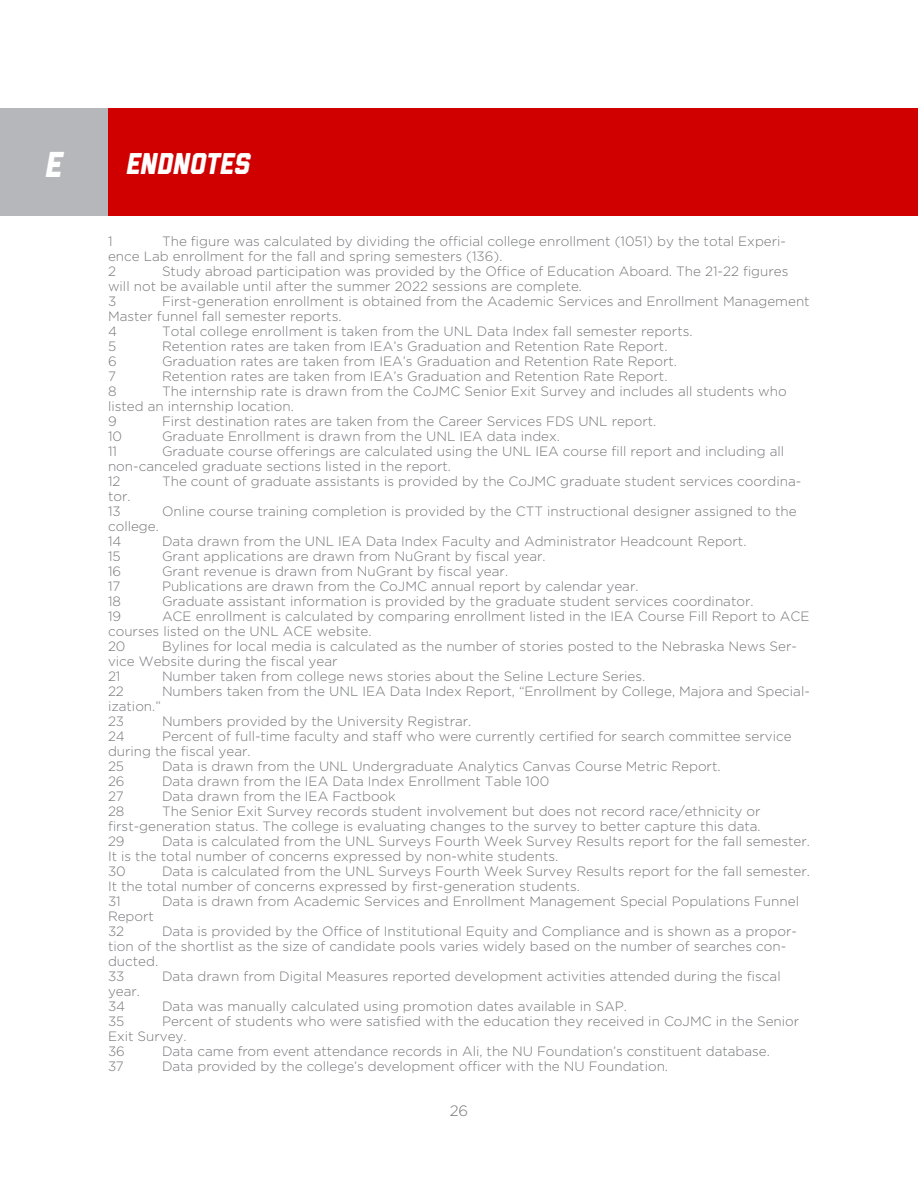
<style>
.page{position:relative;width:918px;height:1188px;background:#fff}
.page>*{position:absolute;margin:0;border:0;box-sizing:border-box;transform-origin:0 0}
.Heading_-_White{font:italic 800 36px "Liberator";color:#fff}
.Heading_-_White_Head{font:italic 800 30px "Liberator";color:#fff}
.t1{font:300 15px "Gotham";color:#757679}
.Text{font:300 13.5px/15px "Gotham";color:#757679}
</style>
<div class="page">
<div style="left:0;top:108px;width:108px;height:108px;background:#b6b7bb"></div>
<div style="left:108px;top:108px;width:810px;height:108px;background:#d00000"></div>
<p class="Heading_-_White" style="left:46px;top:145px;width:18px">E</p>
<p class="Heading_-_White_Head" style="left:126px;top:147px;width:126px">ENDNOTES</p>
<p class="Heading_-_White_Head" style="left:145px;top:147px;width:126px">ENDNOTES</p>
<p class="Text" style="left:108px;top:234px;width:680px;text-indent:54px">The figure was calculated by dividing the official college enrollment (1051) by the total Experi&shy;ence Lab enrollment for the fall and spring semesters (136).</p>
<p class="Text" style="left:108px;top:264px;width:9px">2</p>
<p class="Text" style="left:108px;top:234px;width:6px">1</p>
<p class="Text" style="left:108px;top:264px;width:682px;text-indent:54px">Study abroad participation was provided by the Office of Education Aboard. The 21-22 figures will not be available until after the summer 2022 sessions are complete.</p>
<p class="Text" style="left:108px;top:294px;width:10px">3</p>
<p class="Text" style="left:108px;top:294px;width:703px;text-indent:54px">First-generation enrollment is obtained from the Academic Services and Enrollment Management<br>Master funnel fall semester reports.</p>
<p class="Text" style="left:108px;top:324px;width:10px">4</p>
<p class="Text" style="left:162px;top:324px;width:532px">Total college enrollment is taken from the UNL Data Index fall semester reports.</p>
<p class="Text" style="left:108px;top:339px;width:10px">5</p>
<p class="Text" style="left:162px;top:339px;width:507px">Retention rates are taken from IEA’s Graduation and Retention Rate Report.</p>
<p class="Text" style="left:108px;top:354px;width:10px">6</p>
<p class="Text" style="left:162px;top:354px;width:516px">Graduation rates are taken from IEA’s Graduation and Retention Rate Report.</p>
<p class="Text" style="left:108px;top:369px;width:9px">7</p>
<p class="Text" style="left:162px;top:369px;width:507px">Retention rates are taken from IEA’s Graduation and Retention Rate Report.</p>
<p class="Text" style="left:108px;top:384px;width:10px">8</p>
<p class="Text" style="left:108px;top:384px;width:680px;text-indent:54px">The internship rate is drawn from the CoJMC Senior Exit Survey and includes all students who listed an internship location.</p>
<p class="Text" style="left:108px;top:414px;width:10px">9</p>
<p class="Text" style="left:162px;top:414px;width:496px">First destination rates are taken from the Career Services FDS UNL report.</p>
<p class="Text" style="left:108px;top:429px;width:16px">10</p>
<p class="Text" style="left:162px;top:429px;width:399px">Graduate Enrollment is drawn from the UNL IEA data index.</p>
<p class="Text" style="left:108px;top:444px;width:11px">11</p>
<p class="Text" style="left:108px;top:444px;width:678px;text-indent:54px">Graduate course offerings are calculated using the UNL IEA course fill report and including all non-canceled graduate sections listed in the report.</p>
<p class="Text" style="left:108px;top:474px;width:14px">12</p>
<p class="Text" style="left:162px;top:474px;width:641px">The count of graduate assistants is provided by the CoJMC graduate student services coordina-</p>
<p class="Text" style="left:108px;top:489px;width:24px">tor.</p>
<p class="Text" style="left:108px;top:504px;width:14px">13</p>
<p class="Text" style="left:162px;top:504px;width:636px">Online course training completion is provided by the CTT instructional designer assigned to the</p>
<p class="Text" style="left:108px;top:519px;width:52px">college.</p>
<p class="Text" style="left:108px;top:534px;width:15px">14</p>
<p class="Text" style="left:162px;top:534px;width:586px">Data drawn from the UNL IEA Data Index Faculty and Administrator Headcount Report.</p>
<p class="Text" style="left:108px;top:549px;width:14px">15</p>
<p class="Text" style="left:162px;top:549px;width:385px">Grant applications are drawn from NuGrant by fiscal year.</p>
<p class="Text" style="left:108px;top:564px;width:15px">16</p>
<p class="Text" style="left:162px;top:564px;width:348px">Grant revenue is drawn from NuGrant by fiscal year.</p>
<p class="Text" style="left:108px;top:579px;width:14px">17</p>
<p class="Text" style="left:162px;top:579px;width:478px">Publications are drawn from the CoJMC annual report by calendar year.</p>
<p class="Text" style="left:108px;top:594px;width:15px">18</p>
<p class="Text" style="left:162px;top:594px;width:593px">Graduate assistant information is provided by the graduate student services coordinator.</p>
<p class="Text" style="left:108px;top:609px;width:15px">19</p>
<p class="Text" style="left:108px;top:609px;width:703px;text-indent:54px">ACE enrollment is calculated by comparing enrollment listed in the IEA Course Fill Report to ACE courses listed on the UNL ACE website.</p>
<p class="Text" style="left:108px;top:639px;width:19px">20</p>
<p class="Text" style="left:108px;top:639px;width:690px;text-indent:54px">Bylines for local media is calculated as the number of stories posted to the Nebraska News Ser&shy;vice Website during the fiscal year</p>
<p class="Text" style="left:108px;top:669px;width:14px">21</p>
<p class="Text" style="left:162px;top:669px;width:485px">Number taken from college news stories about the Seline Lecture Series.</p>
<p class="Text" style="left:108px;top:684px;width:17px">22</p>
<p class="Text" style="left:162px;top:684px;width:649px">Numbers taken from the UNL IEA Data Index Report, “Enrollment by College, Majora and Special-</p>
<p class="Text" style="left:108px;top:699px;width:54px">ization.”</p>
<p class="Text" style="left:108px;top:714px;width:18px">23</p>
<p class="Text" style="left:162px;top:714px;width:311px">Numbers provided by the University Registrar.</p>
<p class="Text" style="left:108px;top:729px;width:18px">24</p>
<p class="Text" style="left:108px;top:729px;width:685px;text-indent:54px">Percent of full-time faculty and staff who were currently certified for search committee service during the fiscal year.</p>
<p class="Text" style="left:108px;top:759px;width:18px">25</p>
<p class="Text" style="left:162px;top:759px;width:560px">Data is drawn from the UNL Undergraduate Analytics Canvas Course Metric Report.</p>
<p class="Text" style="left:108px;top:774px;width:18px">26</p>
<p class="Text" style="left:162px;top:774px;width:389px">Data drawn from the IEA Data Index Enrollment Table 100</p>
<p class="Text" style="left:108px;top:789px;width:17px">27</p>
<p class="Text" style="left:162px;top:789px;width:235px">Data drawn from the IEA Factbook</p>
<p class="Text" style="left:108px;top:804px;width:18px">28</p>
<p class="Text" style="left:108px;top:804px;width:654px;text-align:right">The Senior Exit Survey records student involvement but does not record race/ethnicity or first-generation status. The college is evaluating changes to the survey to better capture this data.</p>
<p class="Text" style="left:108px;top:834px;width:18px">29</p>
<p class="Text" style="left:108px;top:834px;width:703px;text-indent:54px">Data is calculated from the UNL Surveys Fourth Week Survey Results report for the fall semester.<br>It is the total number of concerns expressed by non-white students.</p>
<p class="Text" style="left:108px;top:864px;width:19px">30</p>
<p class="Text" style="left:108px;top:864px;width:703px;text-indent:54px">Data is calculated from the UNL Surveys Fourth Week Survey Results report for the fall semester.<br>It the total number of concerns expressed by first-generation students.</p>
<p class="Text" style="left:108px;top:894px;width:14px">31</p>
<p class="Text" style="left:162px;top:894px;width:639px">Data is drawn from Academic Services and Enrollment Management Special Populations Funnel</p>
<p class="Text" style="left:108px;top:909px;width:47px">Report</p>
<p class="Text" style="left:108px;top:924px;width:18px">32</p>
<p class="Text" style="left:108px;top:924px;width:690px;text-indent:54px">Data is provided by the Office of Institutional Equity and Compliance and is shown as a propor&shy;tion of the shortlist as the size of candidate pools varies widely based on the number of searches con&shy;ducted.</p>
<p class="Text" style="left:108px;top:969px;width:18px">33</p>
<p class="Text" style="left:162px;top:969px;width:620px">Data drawn from Digital Measures reported development activities attended during the fiscal</p>
<p class="Text" style="left:108px;top:984px;width:34px">year.</p>
<p class="Text" style="left:108px;top:999px;width:19px">34</p>
<p class="Text" style="left:162px;top:999px;width:466px">Data was manually calculated using promotion dates available in SAP.</p>
<p class="Text" style="left:108px;top:1014px;width:18px">35</p>
<p class="Text" style="left:108px;top:1014px;width:693px;text-indent:54px">Percent of students who were satisfied with the education they received in CoJMC in the Senior<br>Exit Survey.</p>
<p class="Text" style="left:108px;top:1044px;width:18px">36</p>
<p class="Text" style="left:162px;top:1044px;width:609px">Data came from event attendance records in Ali, the NU Foundation’s constituent database.</p>
<p class="Text" style="left:108px;top:1059px;width:17px">37</p>
<p class="Text" style="left:162px;top:1059px;width:508px">Data provided by the college’s development officer with the NU Foundation.</p>
<p class="t1" style="left:450px;top:1102px;width:20px">26</p>
</div>
